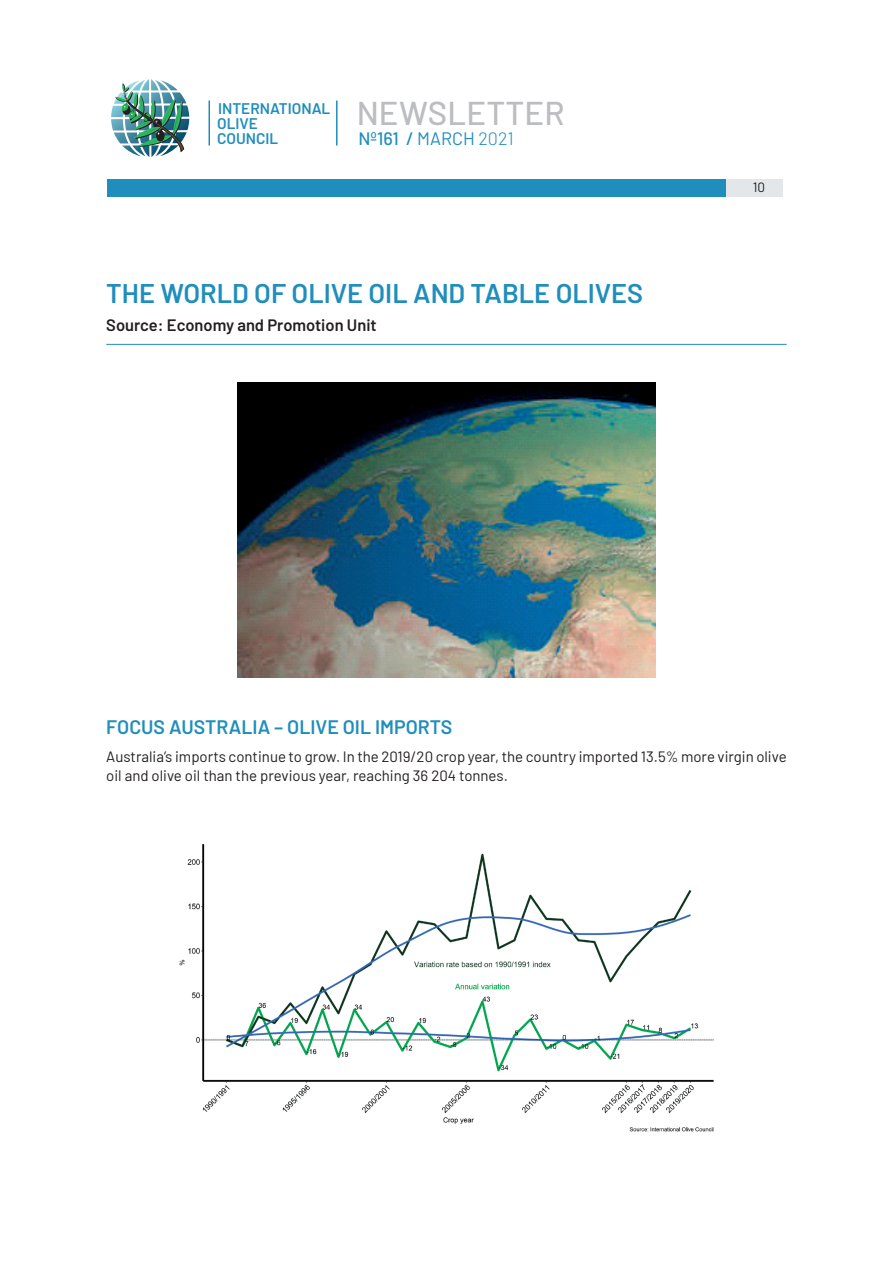
<style>
.page{position:relative;width:893px;height:1263px;background:#fff}
.page>*{position:absolute;margin:0;border:0;box-sizing:border-box;transform-origin:0 0}
.t1{font:500 33px "Barlow";letter-spacing:.005em;color:#bcbdc0}
.t2{font:600 27px "Barlow";color:#208ebc}
.t3{font:600 19.5px "Barlow";color:#208ebc}
.t4{font:500 18px "Barlow";color:#208ebc}
.t5{font:600 16.5px "Barlow";color:#231f20}
.t6{font:600 15.45px/15.5px "Barlow";color:#208ebc}
.t7{font:15px/19.5px "Barlow";color:#231f20}
.t8{font:13.5px "Barlow";color:#231f20}
.s1{font-weight:400}
.s2{font-weight:300}
</style>
<div class="page">
<hr style="left:208px;top:100px;width:2px;height:45px;background:#208ebc">
<hr style="left:336px;top:100px;width:1px;height:45px;background:#208ebc">
<div style="left:107px;top:179px;width:675px;height:17px;background:#208ebc"></div>
<div style="left:726px;top:179px;width:57px;height:17px;background:#e4e7e9"></div>
<img style="left:111px;top:79px;width:78px;height:78px">
<hr style="left:106px;top:344px;width:681px;height:1px;background:#208ebc">
<img style="left:238px;top:383px;width:417px;height:295px">
<img style="left:179px;top:844px;width:535px;height:288px">
<p class="t6" style="left:217px;top:99px;width:115px">INTERNATIONAL<br>OLIVE<br>COUNCIL</p>
<h1 class="t1" style="left:357px;top:89px;width:209px">NEWSLETTER</h1>
<p class="t4" style="left:358px;top:126px;width:157px">Nº161 / <span class="s1">MARCH</span> <span class="s2">2021</span></p>
<h2 class="t2" style="left:106px;top:274px;width:538px">THE WORLD OF OLIVE OIL AND TABLE OLIVES</h2>
<p class="t5" style="left:106px;top:313px;width:272px">Source: Economy and Promotion Unit</p>
<p class="t8" style="left:753px;top:177px;width:14px">10</p>
<h3 class="t3" style="left:106px;top:712px;width:348px">FOCUS AUSTRALIA – OLIVE OIL IMPORTS</h3>
<p class="t7" style="left:106px;top:746px;width:682px">Australia’s imports continue to grow. In the 2019/20 crop year, the country imported 13.5% more virgin olive oil and olive oil than the previous year, reaching 36 204 tonnes.</p>
</div>
